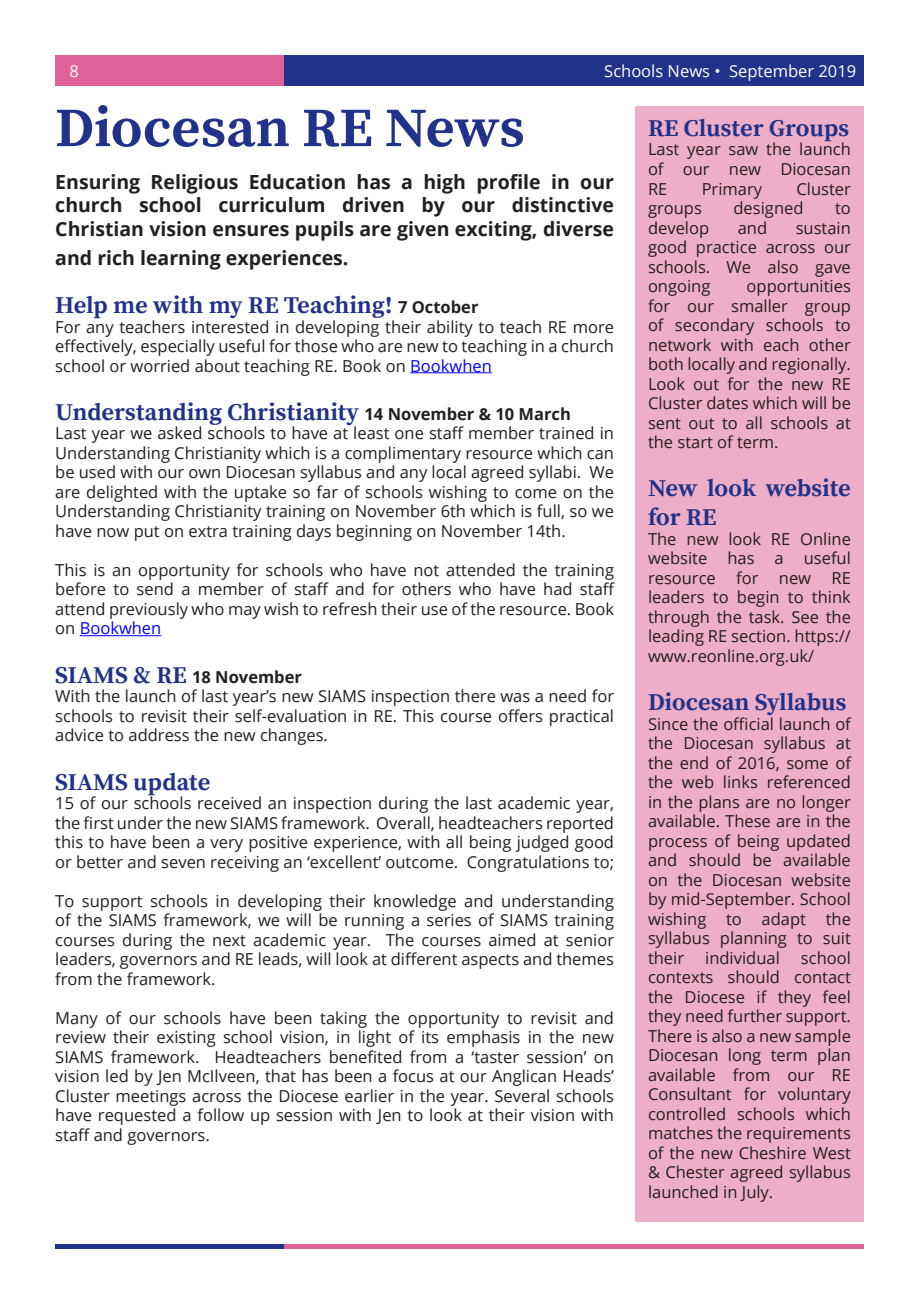
<style>
.page{position:relative;width:919px;height:1289px;background:#fff}
.page>*{position:absolute;margin:0;border:0;box-sizing:border-box;transform-origin:0 0}
.t1{font:700 55.5px "Source Serif Pro";color:#203289}
.Title_2{font:700 24px/28.8px "Source Serif Pro";color:#203289}
.t2{font:700 19.5px/23.4px "Open Sans";color:#231f20;text-align:justify}
.t3{font:16.5px/19.5px "Open Sans";color:#231f20;text-align:justify}
.t4{font:16.5px "Open Sans";color:#fff}
.Title_2-2{font:700 16.5px "Open Sans";color:#231f20}
.s1{font-family:"Open Sans";font-size:16.5px;color:#231f20}
.s2{color:#00f}
.s3{font-family:"Source Serif Pro";font-size:24px;color:#203289}
</style>
<div class="page">
<div style="left:284px;top:55px;width:579px;height:30px;background:#203289"></div>
<div style="left:55px;top:55px;width:229px;height:30px;background:#e16298"></div>
<hr style="left:284px;top:1244px;width:579px;height:4px;background:#e16298">
<hr style="left:55px;top:1244px;width:229px;height:4px;background:#203289">
<hr style="left:410px;top:372px;width:82px;height:1px;background:#00f">
<hr style="left:80px;top:635px;width:81px;height:1px;background:#00f">
<div style="left:635px;top:106px;width:228px;height:1115px;background:#eeaec7"></div>
<p class="t4" style="left:70px;top:59px;width:11px">8</p>
<p class="t4" style="left:604px;top:60px;width:253px">Schools News • September 2019</p>
<p class="t1" style="left:55px;top:95px;width:471px">Diocesan RE News</p>
<p class="t2" style="left:55px;top:170px;width:560px">Ensuring Religious Education has a high profile in our church school curriculum driven by our distinctive Christian vision ensures pupils are given exciting, diverse</p>
<p class="t2" style="left:55px;top:245px;width:295px">and rich learning experiences.</p>
<p class="Title_2" style="left:55px;top:291px;width:424px">Help me with my RE Teaching! <span class="s1">7 October</span></p>
<p class="t3" style="left:55px;top:316px;width:560px">For any teachers interested in developing their ability to teach RE more effectively, especially useful for those who are new to teaching in a church school or worried about teaching RE. Book on <span class="s2">Bookwhen</span></p>
<p class="Title_2" style="left:55px;top:398px;width:517px">Understanding Christianity <span class="s1">14 November &amp; 10 March</span></p>
<p class="t3" style="left:55px;top:423px;width:560px">Last year we asked schools to have at least one staff member trained in Understanding Christianity which is a complimentary resource which can be used with our own Diocesan syllabus and any local agreed syllabi. We are delighted with the uptake so far of schools wishing to come on the Understanding Christianity training on November 6th which is full, so we have now put on extra training days beginning on November 14th.</p>
<p class="t3" style="left:55px;top:560px;width:561px">This is an opportunity for schools who have not attended the training before to send a member of staff and for others who have had staff attend previously who may wish to refresh their use of the resource. Book on <span class="s2">Bookwhen</span></p>
<p class="Title_2-2" style="left:55px;top:665px;width:248px"><span class="s3">SIAMS &amp; RE</span> 18 November</p>
<p class="t3" style="left:55px;top:686px;width:560px">With the launch of last year’s new SIAMS inspection there was a need for schools to revisit their self-evaluation in RE. This course offers practical advice to address the new changes.</p>
<p class="Title_2" style="left:55px;top:768px;width:156px">SIAMS update</p>
<p class="t3" style="left:55px;top:793px;width:560px">15 of our schools received an inspection during the last academic year, the first under the new SIAMS framework. Overall, headteachers reported this to have been a very positive experience, with all being judged good or better and seven receiving an ‘excellent’ outcome. Congratulations to;</p>
<p class="t3" style="left:55px;top:890px;width:560px">To support schools in developing their knowledge and understanding of the SIAMS framework, we will be running a series of SIAMS training courses during the next academic year. The courses aimed at senior leaders, governors and RE leads, will look at different aspects and themes from the framework.</p>
<p class="t3" style="left:55px;top:1007px;width:560px">Many of our schools have been taking the opportunity to revisit and review their existing school vision, in light of its emphasis in the new SIAMS framework. Headteachers benefited from a ‘taster session’ on vision led by Jen McIlveen, that has been a focus at our Anglican Heads’ Cluster meetings across the Diocese earlier in the year. Several schools have requested a follow up session with Jen to look at their vision with staff and governors.</p>
<p class="Title_2" style="left:648px;top:115px;width:203px">RE Cluster Groups</p>
<p class="t3" style="left:648px;top:139px;width:204px">Last year saw the launch of our new Diocesan RE</p>
<p class="t3" style="left:701px;top:178px;width:62px">Primary</p>
<p class="t3" style="left:796px;top:178px;width:56px">Cluster</p>
<p class="t3" style="left:648px;top:198px;width:55px">groups</p>
<p class="t3" style="left:733px;top:198px;width:71px">designed</p>
<p class="t3" style="left:835px;top:198px;width:17px">to</p>
<p class="t3" style="left:648px;top:217px;width:63px">develop</p>
<p class="t3" style="left:737px;top:217px;width:31px">and</p>
<p class="t3" style="left:648px;top:217px;width:204px;text-indent:148px">sustain good practice across our schools. We also gave ongoing</p>
<p class="t3" style="left:648px;top:276px;width:204px;text-indent:99px">opportunities for our smaller group of secondary schools to network with each other both locally and regionally.<br>Look out for the new RE Cluster dates which will be sent out to all schools at the start of term.</p>
<p class="Title_2" style="left:648px;top:475px;width:204px">New look website for RE</p>
<p class="t3" style="left:648px;top:528px;width:204px">The new look RE Online website has a useful resource for new RE leaders to begin to think through the task. See the leading RE section. https:// www.reonline.org.uk/</p>
<p class="Title_2" style="left:648px;top:688px;width:200px">Diocesan Syllabus</p>
<p class="t3" style="left:648px;top:713px;width:204px">Since the official launch of the Diocesan syllabus at the end of 2016, some of the web links referenced in the plans are no longer available. These are in the process of being updated and should be available on the Diocesan website by mid-September. School wishing to adapt the syllabus planning to suit their</p>
<p class="t3" style="left:648px;top:947px;width:204px;text-indent:153px">school contexts should contact the Diocese if they feel they need further support.<br>There is also a new sample Diocesan long term plan available from our RE Consultant for voluntary controlled schools which matches the requirements of the new Cheshire West &amp; Chester agreed syllabus launched in July.</p>
<p class="t3" style="left:705px;top:947px;width:76px">individual</p>
</div>
